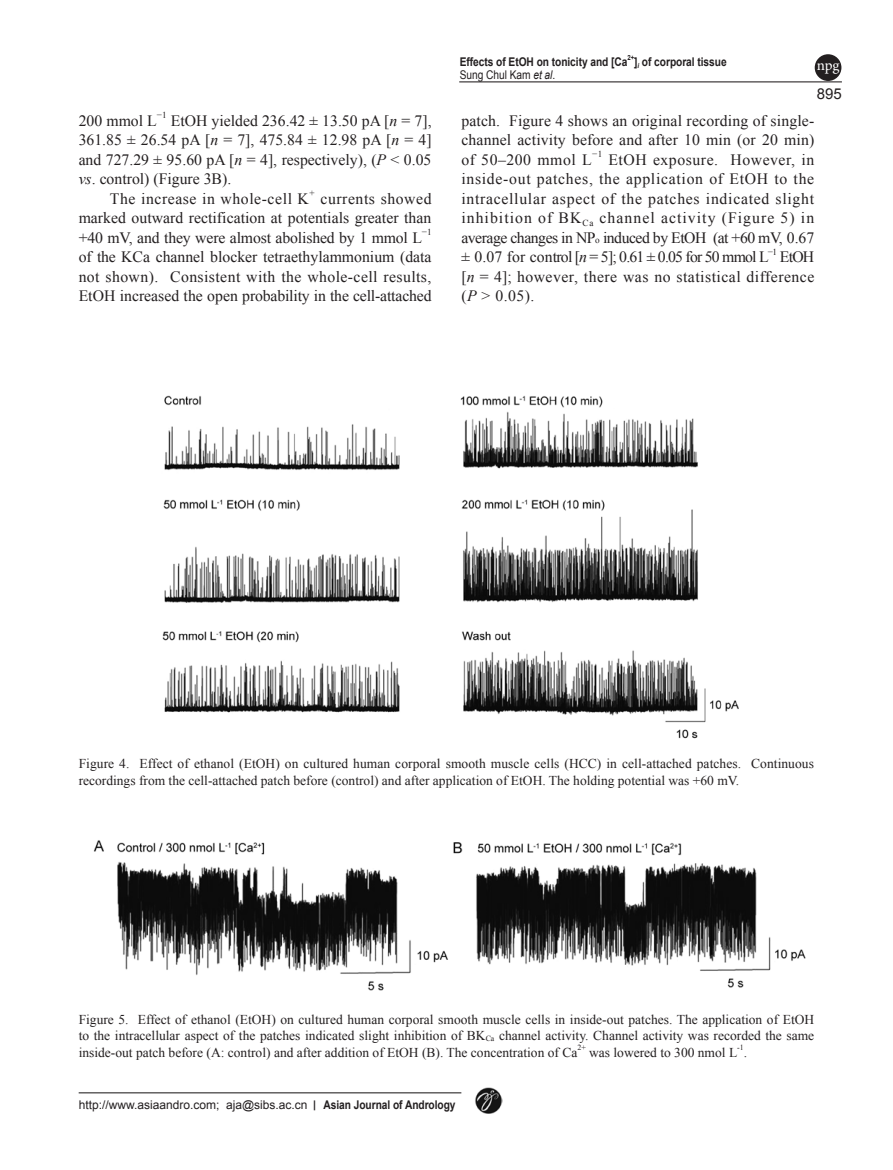
<style>
.page{position:relative;width:893px;height:1170px;background:#fff}
.page>*{position:absolute;margin:0;border:0;box-sizing:border-box;transform-origin:0 0}
.t1{font:15.75px/19.5px "Times New Roman";color:#231f20;text-align:justify}
.t2{font:15.75px "Times New Roman";letter-spacing:.035em;color:#231f20}
.t3{font:15px "Arial";color:#231f20}
.t4{font:15px "Minion Pro";color:#fff}
.t5{font:13.5px/16.5px "Times New Roman";color:#231f20}
.t6{font:12px "Arial";color:#231f20}
.t7{font:700 12px "Arial";letter-spacing:-.005em;color:#231f20;scale:.85 1}
.t8{font:12px "Arial";color:#231f20;scale:.85 1}
.t9{font:9.15px "Times New Roman";color:#231f20}
.t10{font:7.8px "Times New Roman";color:#231f20}
.t11{font:700 7.05px "Arial";color:#231f20;scale:.85 1}
.s1{font-style:italic}
.s2{font-size:9.15px}
.s3{font-weight:700;font-size:10.5px}
.s4{font-weight:700}
</style>
<div class="page">
<hr style="left:459px;top:81px;width:383px;height:1px;background:#231f20">
<hr style="left:79px;top:1092px;width:382px;height:1px;background:#231f20">
<div style="left:815px;top:54px;width:26px;height:27px;background:#231f20;border-radius:50%"></div>
<img style="left:475px;top:1087px;width:27px;height:26px">
<img style="left:162px;top:395px;width:577px;height:344px">
<img style="left:93px;top:840px;width:713px;height:151px">
<p class="t1" style="left:79px;top:111px;width:80px">200 mmol L</p>
<p class="t9" style="left:157px;top:109px;width:11px">−1</p>
<p class="t1" style="left:171px;top:111px;width:262px">EtOH yielded 236.42 ± 13.50 pA [<span class="s1">n</span> = 7],</p>
<p class="t1" style="left:79px;top:130px;width:354px">361.85 ± 26.54 pA [<span class="s1">n</span> = 7], 475.84 ± 12.98 pA [<span class="s1">n</span> = 4]</p>
<p class="t1" style="left:79px;top:150px;width:354px">and 727.29 ± 95.60 pA [<span class="s1">n</span> = 4], respectively), (<span class="s1">P</span> &lt; 0.05</p>
<p class="t1" style="left:79px;top:169px;width:154px"><span class="s1">vs</span>. control) (Figure 3B).</p>
<p class="t2" style="left:110px;top:188px;width:201px">The increase in whole-cell K</p>
<p class="t9" style="left:310px;top:187px;width:7px">+</p>
<p class="t1" style="left:79px;top:189px;width:354px;text-indent:242px">currents showed marked outward rectification at potentials greater than +40 mV, and they were almost abolished by 1 mmol L</p>
<p class="t9" style="left:422px;top:226px;width:11px">−1</p>
<p class="t1" style="left:79px;top:247px;width:354px">of the KCa channel blocker tetraethylammonium (data not shown). Consistent with the whole-cell results, EtOH increased the open probability in the cell-attached</p>
<p class="t7" style="left:460px;top:53px;width:199px">Effects of EtOH on tonicity and [Ca</p>
<p class="t11" style="left:627px;top:53px;width:9px">2+</p>
<p class="t7" style="left:634px;top:53px;width:110px">]<sub>i</sub> of corporal tissue</p>
<p class="t8" style="left:460px;top:67px;width:114px">Sung Chul Kam <span class="s1">et al</span>.</p>
<p class="t4" style="left:817px;top:55px;width:24px">npg</p>
<p class="t3" style="left:817px;top:84px;width:27px">895</p>
<p class="t1" style="left:461px;top:111px;width:354px">patch. Figure 4 shows an original recording of single&shy;channel activity before and after 10 min (or 20 min) of 50–200 mmol L</p>
<p class="t9" style="left:592px;top:148px;width:12px">−1</p>
<p class="t1" style="left:461px;top:150px;width:354px;text-indent:147px">EtOH exposure. However, in inside-out patches, the application of EtOH to the intracellular aspect of the patches indicated slight inhibition of BK<sub>Ca</sub> channel activity (Figure 5) in average changes in NP<span class="s2">o</span> induced by EtOH (at +60 mV, 0.67 ± 0.07 for control [<span class="s1">n</span> = 5]; 0.61 ± 0.05 for 50 mmol L</p>
<p class="t9" style="left:768px;top:246px;width:11px">−1</p>
<p class="t1" style="left:461px;top:247px;width:354px;text-indent:319px">EtOH [<span class="s1">n</span> = 4]; however, there was no statistical difference (<span class="s1">P</span> &gt; 0.05).</p>
<p class="t5" style="left:79px;top:755px;width:737px">Figure 4. Effect of ethanol (EtOH) on cultured human corporal smooth muscle cells (HCC) in cell-attached patches. Continuous recordings from the cell-attached patch before (control) and after application of EtOH. The holding potential was +60 mV.</p>
<p class="t5" style="left:79px;top:1010px;width:737px;text-align:justify">Figure 5. Effect of ethanol (EtOH) on cultured human corporal smooth muscle cells in inside-out patches. The application of EtOH to the intracellular aspect of the patches indicated slight inhibition of BK<sub>Ca</sub> channel activity. Channel activity was recorded the same inside-out patch before (A: control) and after addition of EtOH (B). The concentration of Ca</p>
<p class="t10" style="left:577px;top:1042px;width:10px">2+</p>
<p class="t5" style="left:589px;top:1043px;width:150px">was lowered to 300 nmol L</p>
<p class="t10" style="left:737px;top:1042px;width:8px">-1</p>
<p class="t5" style="left:744px;top:1043px;width:5px">.</p>
<p class="t6" style="left:79px;top:1096px;width:378px">http://www.asiaandro.com; aja@sibs.ac.cn <span class="s3">|</span> <span class="s4">Asian Journal of Andrology</span></p>
</div>
